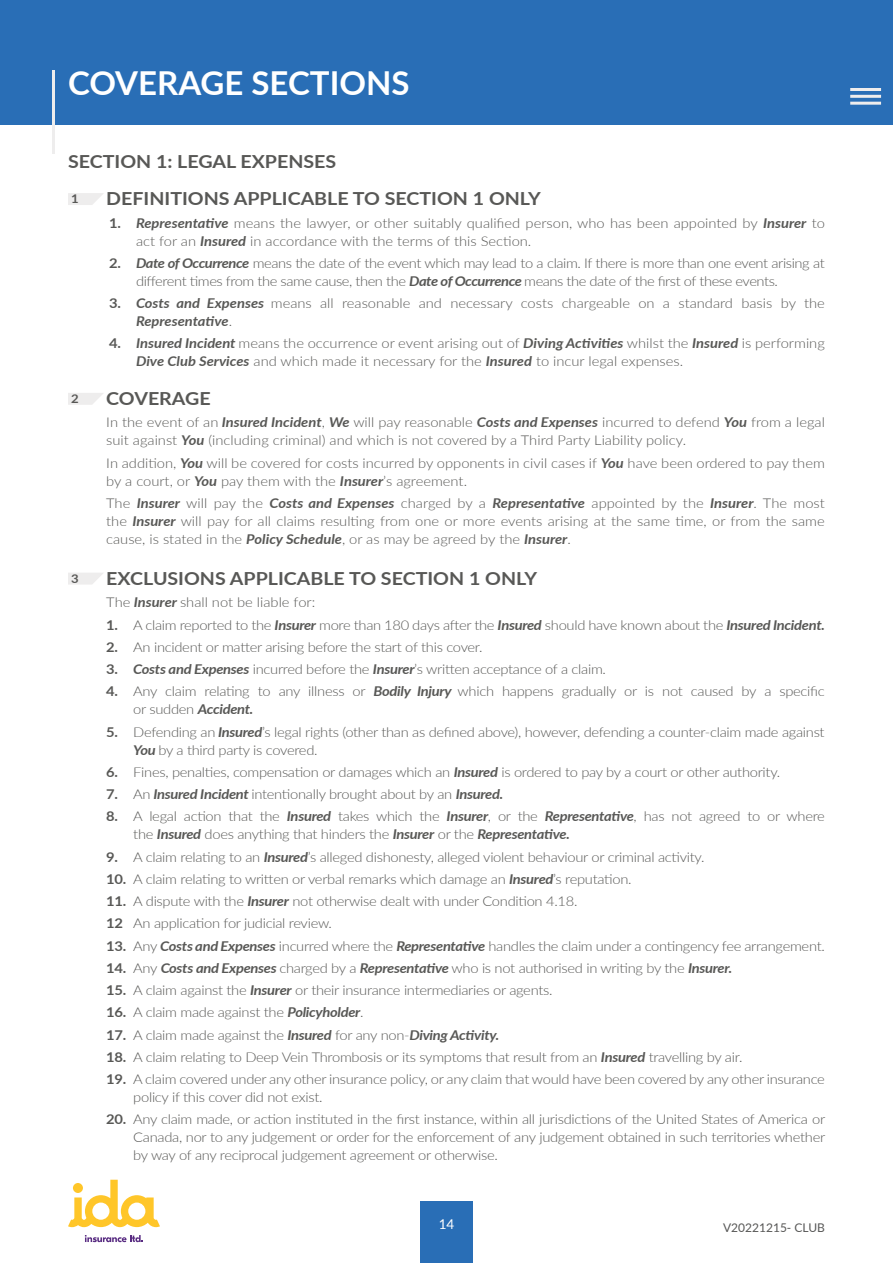
<style>
.page{position:relative;width:893px;height:1263px;background:#fff}
.page>*{position:absolute;margin:0;border:0;box-sizing:border-box;transform-origin:0 0}
.t1{font:700 33px "Lato";color:#fff}
.t2{font:700 18px "Lato";color:#585856;scale:1.09 1}
.t3{font:300 13.5px/18px "Lato";letter-spacing:-.02em;color:#585856;scale:1.09 1}
.t4{font:300 13.5px/18px "Lato";color:#585856;scale:1.09 1}
.t5{font:13.5px "Lato";color:#fff}
.t6{font:12px "Lato";color:#575756}
.t7{font:700 12px "Lato";color:#585856;scale:1.09 1}
.s1{font-weight:700}
.s2{font-weight:700;font-style:italic}
</style>
<div class="page">
<div style="left:420px;top:1201px;width:52px;height:62px;background:#296eb6"></div>
<svg style="left:68px;top:1180px;width:92px;height:47px"></svg>
<svg style="left:85px;top:1235px;width:58px;height:7px"></svg>
<div style="left:0;top:0;width:893px;height:124px;background:#296eb6"></div>
<svg style="left:68px;top:193px;width:36px;height:12px"></svg>
<svg style="left:68px;top:393px;width:35px;height:12px"></svg>
<svg style="left:68px;top:573px;width:35px;height:12px"></svg>
<hr style="left:52px;top:71px;width:3px;height:83px;background:#eeeded">
<hr style="left:850px;top:88px;width:31px;height:3px;background:#eeeded">
<hr style="left:850px;top:95px;width:31px;height:3px;background:#eeeded">
<hr style="left:850px;top:102px;width:31px;height:3px;background:#eeeded">
<h1 class="t1" style="left:68px;top:58px;width:343px">COVERAGE SECTIONS</h1>
<h2 class="t2" style="left:68px;top:148px;width:248px">SECTION 1: LEGAL EXPENSES</h2>
<p class="t7" style="left:71px;top:190px;width:8px">1</p>
<h2 class="t2" style="left:106px;top:186px;width:400px">DEFINITIONS APPLICABLE TO SECTION 1 ONLY</h2>
<p class="t4" style="left:136px;top:213px;width:633px;text-indent:-27px"><span class="s1">1.</span> <span class="s2">Representative</span> means the lawyer, or other suitably qualified person, who has been appointed by <span class="s2">Insurer</span> to act for an <span class="s2">Insured</span> in accordance with the terms of this Section.</p>
<p class="t3" style="left:136px;top:254px;width:633px;text-indent:-27px"><span class="s1">2.</span> <span class="s2">Date of Occurrence</span> means the date of the event which may lead to a claim. If there is more than one event arising at different times from the same cause, then the <span class="s2">Date of Occurrence</span> means the date of the first of these events.</p>
<p class="t4" style="left:136px;top:294px;width:633px;text-indent:-27px"><span class="s1">3.</span> <span class="s2">Costs and Expenses</span> means all reasonable and necessary costs chargeable on a standard basis by the<br><span class="s2">Representative</span>.</p>
<p class="t4" style="left:136px;top:334px;width:633px;text-indent:-27px"><span class="s1">4.</span> <span class="s2">Insured Incident</span> means the occurrence or event arising out of <span class="s2">Diving Activities</span> whilst the <span class="s2">Insured</span> is performing<br><span class="s2">Dive Club Services</span> and which made it necessary for the <span class="s2">Insured</span> to incur legal expenses.</p>
<h2 class="t2" style="left:106px;top:385px;width:97px">COVERAGE</h2>
<p class="t4" style="left:106px;top:413px;width:661px">In the event of an <span class="s2">Insured Incident</span>, <span class="s2">We</span> will pay reasonable <span class="s2">Costs and Expenses</span> incurred to defend <span class="s2">You</span> from a legal suit against <span class="s2">You</span> (including criminal) and which is not covered by a Third Party Liability policy.</p>
<p class="t4" style="left:106px;top:453px;width:661px">In addition, <span class="s2">You</span> will be covered for costs incurred by opponents in civil cases if <span class="s2">You</span> have been ordered to pay them by a court, or <span class="s2">You</span> pay them with the <span class="s2">Insurer</span>’s agreement.</p>
<p class="t3" style="left:106px;top:494px;width:661px;text-align:justify">The <span class="s2">Insurer</span> will pay the <span class="s2">Costs and Expenses</span> charged by a <span class="s2">Representative</span> appointed by the <span class="s2">Insurer</span>. The most the <span class="s2">Insurer</span> will pay for all claims resulting from one or more events arising at the same time, or from the same cause, is stated in the <span class="s2">Policy Schedule</span>, or as may be agreed by the <span class="s2">Insurer</span>.</p>
<h2 class="t2" style="left:106px;top:565px;width:397px">EXCLUSIONS APPLICABLE TO SECTION 1 ONLY</h2>
<p class="t4" style="left:106px;top:593px;width:193px">The <span class="s2">Insurer</span> shall not be liable for:</p>
<p class="t3" style="left:106px;top:615px;width:661px"><span class="s1">1.</span> A claim reported to the <span class="s2">Insurer</span> more than 180 days after the <span class="s2">Insured</span> should have known about the <span class="s2">Insured Incident.</span></p>
<p class="t3" style="left:106px;top:637px;width:347px"><span class="s1">2.</span> An incident or matter arising before the start of this cover.</p>
<p class="t3" style="left:106px;top:660px;width:460px"><span class="s1">3.</span> <span class="s2">Costs and Expenses</span> incurred before the <span class="s2">Insurer</span>’s written acceptance of a claim.</p>
<p class="t3" style="left:133px;top:682px;width:636px;text-indent:-27px"><span class="s1">4.</span> Any claim relating to any illness or <span class="s2">Bodily Injury</span> which happens gradually or is not caused by a specific or sudden <span class="s2">Accident.</span></p>
<p class="t3" style="left:133px;top:722px;width:636px;text-indent:-27px"><span class="s1">5.</span> Defending an <span class="s2">Insured</span>’s legal rights (other than as defined above), however, defending a counter-claim made against<br><span class="s2">You</span> by a third party is covered.</p>
<p class="t3" style="left:106px;top:762px;width:620px"><span class="s1">6.</span> Fines, penalties, compensation or damages which an <span class="s2">Insured</span> is ordered to pay by a court or other authority.</p>
<p class="t3" style="left:106px;top:785px;width:366px"><span class="s1">7.</span> An <span class="s2">Insured Incident</span> intentionally brought about by an <span class="s2">Insured.</span></p>
<p class="t3" style="left:133px;top:807px;width:636px;text-indent:-27px"><span class="s1">8.</span> A legal action that the <span class="s2">Insured</span> takes which the <span class="s2">Insurer</span>, or the <span class="s2">Representative</span>, has not agreed to or where the <span class="s2">Insured</span> does anything that hinders the <span class="s2">Insurer</span> or the <span class="s2">Representative.</span></p>
<p class="t3" style="left:106px;top:847px;width:550px"><span class="s1">9.</span> A claim relating to an <span class="s2">Insured</span>’s alleged dishonesty, alleged violent behaviour or criminal activity.</p>
<p class="t3" style="left:106px;top:869px;width:483px"><span class="s1">10.</span> A claim relating to written or verbal remarks which damage an <span class="s2">Insured</span>’s reputation.</p>
<p class="t3" style="left:106px;top:889px;width:434px;line-height:22.2px"><span class="s1">11.</span> A dispute with the <span class="s2">Insurer</span> not otherwise dealt with under Condition 4.18.<br><span class="s1">12</span> An application for judicial review.</p>
<p class="t3" style="left:106px;top:936px;width:661px"><span class="s1">13.</span> Any <span class="s2">Costs and Expenses</span> incurred where the <span class="s2">Representative</span> handles the claim under a contingency fee arrangement.</p>
<p class="t3" style="left:106px;top:958px;width:576px"><span class="s1">14.</span> Any <span class="s2">Costs and Expenses</span> charged by a <span class="s2">Representative</span> who is not authorised in writing by the <span class="s2">Insurer.</span></p>
<p class="t3" style="left:106px;top:981px;width:411px"><span class="s1">15.</span> A claim against the <span class="s2">Insurer</span> or their insurance intermediaries or agents.</p>
<p class="t3" style="left:106px;top:1003px;width:238px"><span class="s1">16.</span> A claim made against the <span class="s2">Policyholder</span>.</p>
<p class="t3" style="left:106px;top:1025px;width:362px"><span class="s1">17.</span> A claim made against the <span class="s2">Insured</span> for any non-<span class="s2">Diving Activity.</span></p>
<p class="t3" style="left:106px;top:1047px;width:585px"><span class="s1">18.</span> A claim relating to Deep Vein Thrombosis or its symptoms that result from an <span class="s2">Insured</span> travelling by air.</p>
<p class="t3" style="left:133px;top:1070px;width:636px;text-indent:-27px"><span class="s1">19.</span> A claim covered under any other insurance policy, or any claim that would have been covered by any other insurance policy if this cover did not exist.</p>
<p class="t3" style="left:133px;top:1110px;width:636px;text-align:justify;text-indent:-27px"><span class="s1">20.</span> Any claim made, or action instituted in the first instance, within all jurisdictions of the United States of America or Canada, nor to any judgement or order for the enforcement of any judgement obtained in such territories whether by way of any reciprocal judgement agreement or otherwise.</p>
<p class="t7" style="left:71px;top:390px;width:8px">2</p>
<p class="t7" style="left:71px;top:569px;width:8px">3</p>
<p class="t5" style="left:439px;top:1214px;width:17px">14</p>
<p class="t6" style="left:723px;top:1219px;width:103px">V20221215- CLUB</p>
</div>
